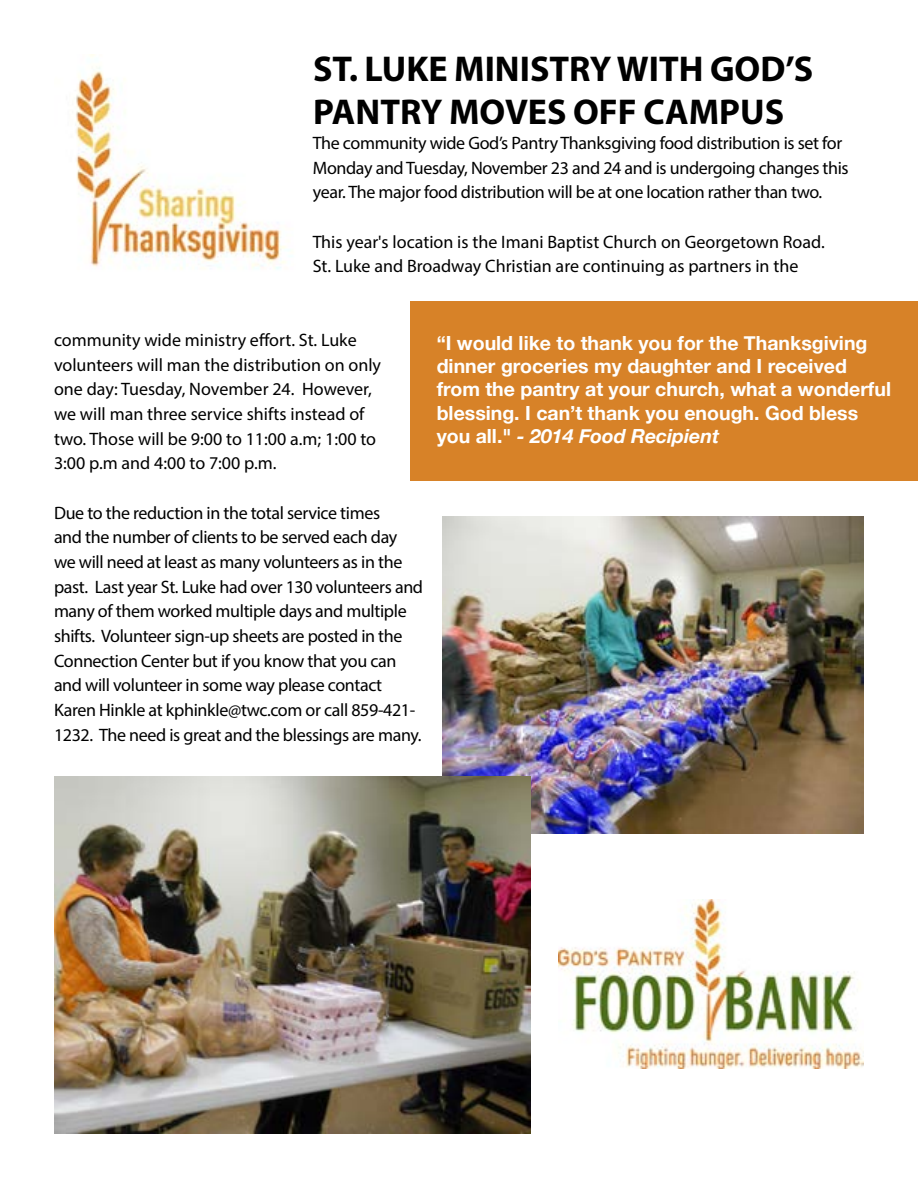
<style>
.page{position:relative;width:918px;height:1188px;background:#fff}
.page>*{position:absolute;margin:0;border:0;box-sizing:border-box;transform-origin:0 0}
.t1{font:700 36px/43.2px "Myriad Pro";color:#000}
.t2{font:700 19.5px/23.4px "Helvetica Neue";color:#fff}
.t3{font:18px/24.6px "Myriad Pro";letter-spacing:-.02em;color:#000}
.t4{font:18px/24.6px "Myriad Pro";color:#000}
.s1{font-style:italic}
</style>
<div class="page">
<img style="left:558px;top:900px;width:306px;height:169px">
<img style="left:442px;top:517px;width:422px;height:316px">
<img style="left:76px;top:54px;width:210px;height:216px">
<img style="left:54px;top:776px;width:477px;height:358px">
<div style="left:410px;top:301px;width:508px;height:180px;background:#d78228"></div>
<h1 class="t1" style="left:313px;top:46px;width:502px">ST. LUKE MINISTRY WITH GOD’S<br>PANTRY MOVES OFF CAMPUS</h1>
<p class="t3" style="left:313px;top:130px;width:537px">The community wide God’s Pantry Thanksgiving food distribution is set for<br>Monday and Tuesday, November 23 and 24 and is undergoing changes this year. The major food distribution will be at one location rather than two.</p>
<p class="t4" style="left:313px;top:229px;width:514px">This year's location is the Imani Baptist Church on Georgetown Road.<br>St. Luke and Broadway Christian are continuing as partners in the</p>
<p class="t4" style="left:54px;top:328px;width:329px">community wide ministry effort. St. Luke volunteers will man the distribution on only one day: Tuesday, November 24. However, we will man three service shifts instead of two. Those will be 9:00 to 11:00 a.m; 1:00 to 3:00 p.m and 4:00 to 7:00 p.m.</p>
<p class="t3" style="left:54px;top:500px;width:371px">Due to the reduction in the total service times<br>and the number of clients to be served each day we will need at least as many volunteers as in the past. Last year St. Luke had over 130 volunteers and many of them worked multiple days and multiple shifts. Volunteer sign-up sheets are posted in the Connection Center but if you know that you can and will volunteer in some way please contact Karen Hinkle at kphinkle@twc.com or call 859-421- 1232. The need is great and the blessings are many.</p>
<p class="t2" style="left:437px;top:332px;width:456px">“I would like to thank you for the Thanksgiving dinner groceries my daughter and I received from the pantry at your church, what a wonderful blessing. I can’t thank you enough. God bless you all." <span class="s1">- 2014 Food Recipient</span></p>
</div>
